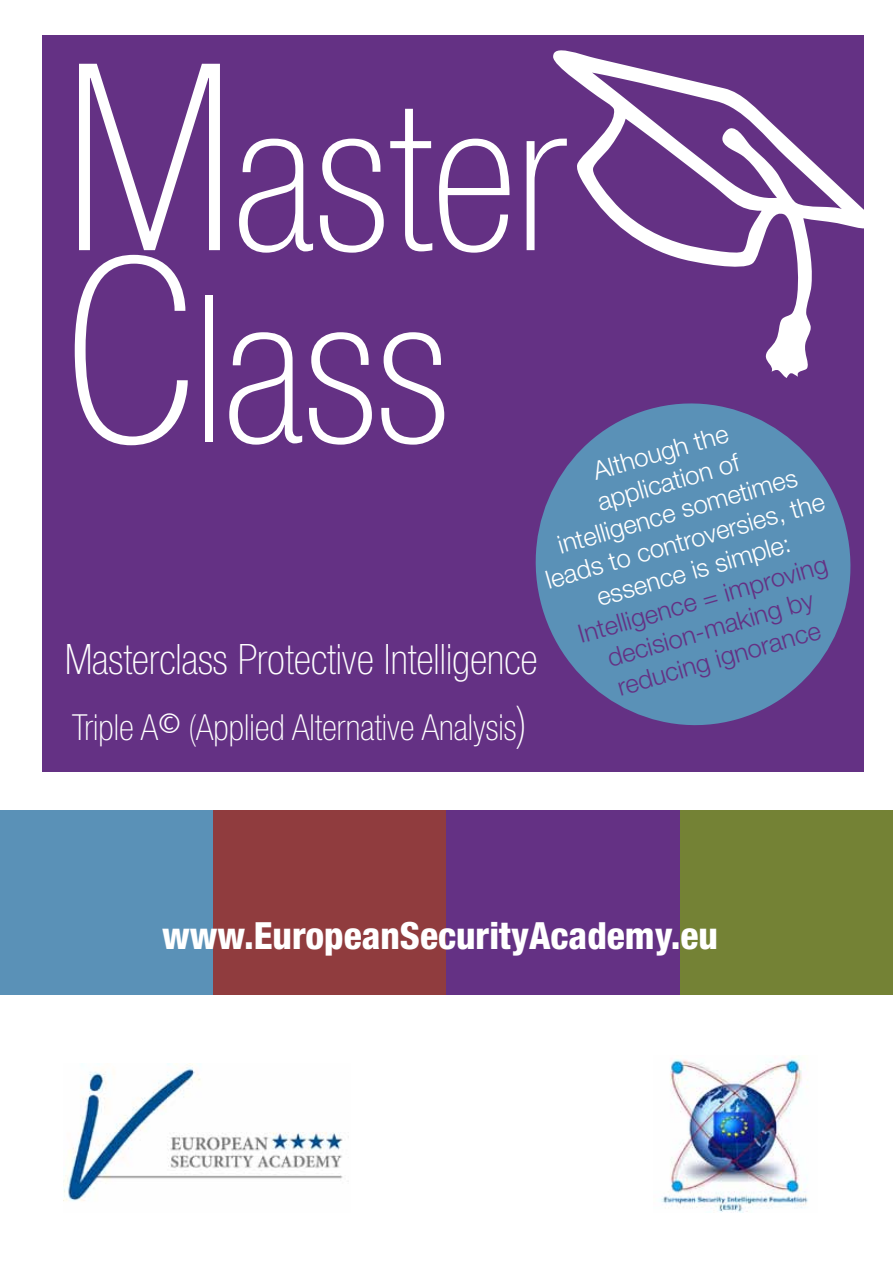
<style>
.page{position:relative;width:893px;height:1263px;background:#fff}
.page>*{position:absolute;margin:0;border:0;box-sizing:border-box;transform-origin:0 0}
.t1{font:100 condensed 208.5px "Helvetica Neue LT Std";color:#fff}
.t2{font:100 condensed 205.5px "Helvetica Neue LT Std";color:#fff}
.t3{font:100 condensed 42px "Helvetica Neue LT Std";color:#fff}
.t4{font:800 condensed 37.5px "Helvetica Neue LT Std";color:#fff}
.t5{font:100 condensed 36px "Helvetica Neue LT Std";color:#fff}
.t6{font:300 25.5px/30.6px "Helvetica Neue LT Std";color:#fff;text-align:center}
.t7{font:300 25.5px/30.6px "Helvetica Neue LT Std";color:#643184;text-align:center}
.s1{font-size:261px}
.s2{font-size:258px}
.s3{font-size:48px}
</style>
<div class="page">
<div style="left:0;top:810px;width:213px;height:185px;background:#5a91b7"></div>
<div style="left:213px;top:810px;width:233px;height:185px;background:#903c3e"></div>
<div style="left:446px;top:810px;width:234px;height:185px;background:#643184"></div>
<div style="left:680px;top:810px;width:213px;height:185px;background:#748235"></div>
<img style="left:64px;top:1064px;width:285px;height:137px">
<img style="left:660px;top:1059px;width:148px;height:154px">
<div style="left:43px;top:35px;width:821px;height:737px;background:#643184"></div>
<svg style="left:535px;top:403px;width:316px;height:323px"></svg>
<svg style="left:553px;top:50px;width:311px;height:328px"></svg>
<h1 class="t1" style="left:65px;top:60px;width:503px"><span class="s1">M</span>aster</h1>
<h2 class="t2" style="left:65px;top:255px;width:386px"><span class="s2">C</span>lass</h2>
<p class="t6" style="left:517px;top:477px;width:290px;rotate:-16deg">Although the<br>application of<br>intelligence sometimes leads to controversies, the essence is simple:</p>
<p class="t7" style="left:574px;top:619px;width:260px;rotate:-16deg">Intelligence = improving decision-making by reducing ignorance</p>
<h3 class="t3" style="left:65px;top:636px;width:474px">Masterclass Protective Intelligence</h3>
<h3 class="t5" style="left:72px;top:707px;width:457px">Triple A<sup>©</sup> (Applied Alternative Analysis<span class="s3">)</span></h3>
<h3 class="t4" style="left:162px;top:912px;width:557px">www.EuropeanSecurityAcademy.eu</h3>
</div>
